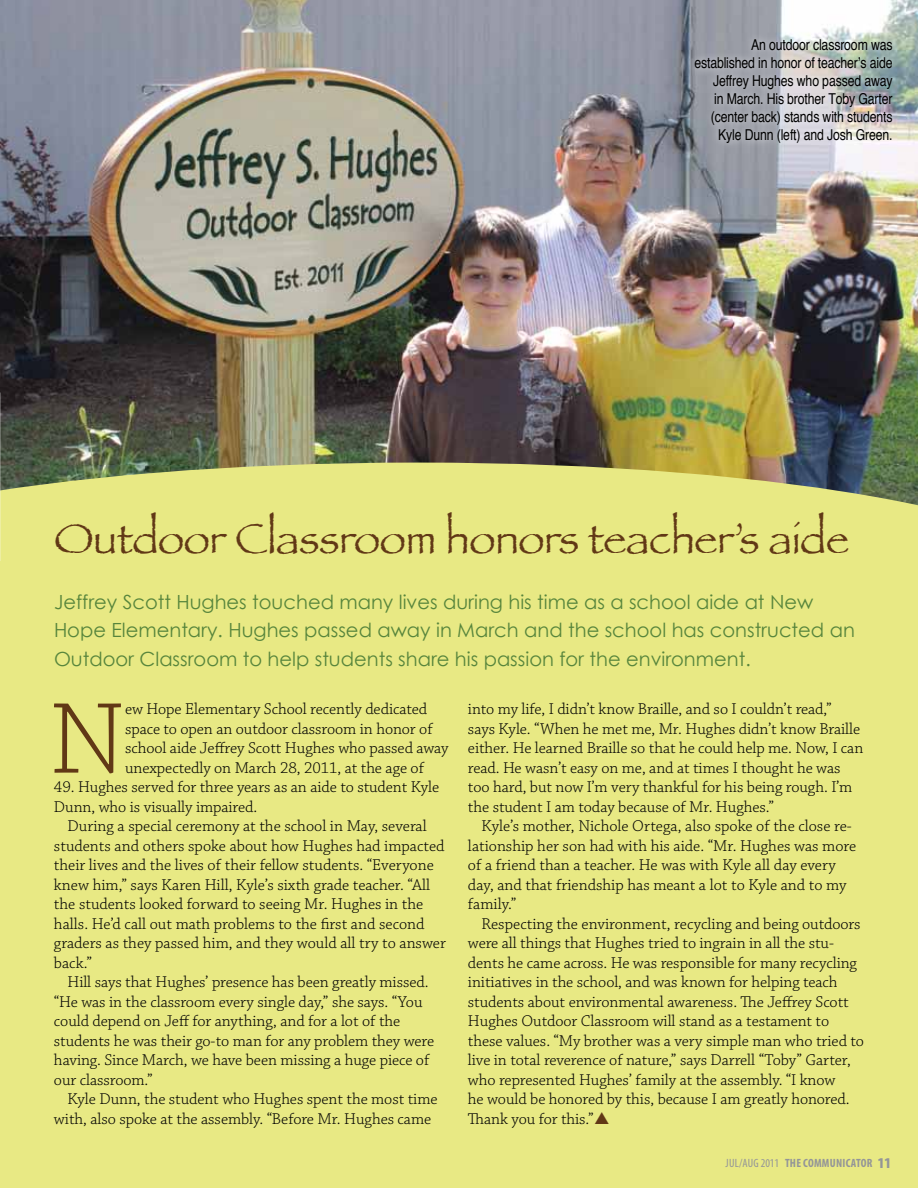
<style>
.page{position:relative;width:918px;height:1188px;background:#fff}
.page>*{position:absolute;margin:0;border:0;box-sizing:border-box;transform-origin:0 0}
.t1{font:300 106.5px "Chaparral Pro";color:#613816}
.t2{font:43.5px "Papyrus";letter-spacing:-.01em;color:#613816}
.t3{font:19.5px/28.5px "Century Gothic";color:#57853c}
.t4{font:300 16.5px/19.5px "Chaparral Pro";letter-spacing:-.005em;color:#000}
.t5{font:condensed 15px/18px "Helvetica";letter-spacing:-.01em;color:#000;text-align:right}
.t6{font:700 condensed 12px "Myriad Pro";letter-spacing:.02em;color:#939598}
.s1{font-weight:400}
.s2{font-weight:900;font-size:15px}
</style>
<div class="page">
<img style="left:0;top:0;width:918px;height:463px">
<svg style="left:0;top:463px;width:918px;height:99px;background:#d9db7e"></svg>
<div style="left:0;top:562px;width:918px;height:626px;background:#e8e984"></div>
<div style="left:686px;top:32px;width:215px;height:120px;background:#fff;opacity:.75"></div>
<p class="t5" style="left:694px;top:36px;width:200px">An outdoor classroom was established in honor of teacher’s aide<br>Jeffrey Hughes who passed away<br>in March. His brother Toby Garter (center back) stands with students<br>Kyle Dunn (left) and Josh Green.</p>
<h2 class="t2" style="left:54px;top:512px;width:797px">Outdoor Classroom honors teacher’s aide</h2>
<p class="t3" style="left:54px;top:587px;width:802px">Jeffrey Scott Hughes touched many lives during his time as a school aide at New<br>Hope Elementary. Hughes passed away in March and the school has constructed an<br>Outdoor Classroom to help students share his passion for the environment.</p>
<h1 class="t1" style="left:49px;top:681px;width:78px">N</h1>
<p class="t4" style="left:125px;top:700px;width:325px">ew Hope Elementary School recently dedicated space to open an outdoor classroom in honor of school aide Jeffrey Scott Hughes who passed away unexpectedly on March 28, 2011, at the age of</p>
<p class="t4" style="left:54px;top:778px;width:387px">49. Hughes served for three years as an aide to student Kyle<br>Dunn, who is visually impaired.</p>
<p class="t4" style="left:54px;top:817px;width:393px;text-indent:13px">During a special ceremony at the school in May, several students and others spoke about how Hughes had impacted their lives and the lives of their fellow students. “Everyone knew him,” says Karen Hill, Kyle’s sixth grade teacher. “All the students looked forward to seeing Mr. Hughes in the halls. He’d call out math problems to the first and second graders as they passed him, and they would all try to answer back.”</p>
<p class="t4" style="left:54px;top:973px;width:382px;text-indent:13px">Hill says that Hughes’ presence has been greatly missed. “He was in the classroom every single day,” she says. “You could depend on Jeff for anything, and for a lot of the students he was their go-to man for any problem they were having. Since March, we have been missing a huge piece of our classroom.”</p>
<p class="t4" style="left:54px;top:1090px;width:385px;text-indent:13px">Kyle Dunn, the student who Hughes spent the most time with, also spoke at the assembly. “Before Mr. Hughes came</p>
<p class="t4" style="left:468px;top:700px;width:397px">into my life, I didn’t know Braille, and so I couldn’t read,”<br>says Kyle. “When he met me, Mr. Hughes didn’t know Braille either. He learned Braille so that he could help me. Now, I can read. He wasn’t easy on me, and at times I thought he was too hard, but now I’m very thankful for his being rough. I’m the student I am today because of Mr. Hughes.”</p>
<p class="t4" style="left:468px;top:817px;width:390px;text-indent:13px">Kyle’s mother, Nichole Ortega, also spoke of the close re&shy;lationship her son had with his aide. “Mr. Hughes was more of a friend than a teacher. He was with Kyle all day every day, and that friendship has meant a lot to Kyle and to my family.”</p>
<p class="t4" style="left:468px;top:915px;width:398px;text-indent:13px">Respecting the environment, recycling and being outdoors were all things that Hughes tried to ingrain in all the stu&shy;dents he came across. He was responsible for many recycling initiatives in the school, and was known for helping teach students about environmental awareness. The Jeffrey Scott Hughes Outdoor Classroom will stand as a testament to these values. “My brother was a very simple man who tried to live in total reverence of nature,” says Darrell “Toby” Garter, who represented Hughes’ family at the assembly. “I know<br>he would be honored by this, because I am greatly honored.<br>Thank you for this.”</p>
<p class="t6" style="left:726px;top:1156px;width:167px"><span class="s1">JUL/AUG 2011</span> THE COMMUNICATOR <span class="s2">11</span></p>
</div>
